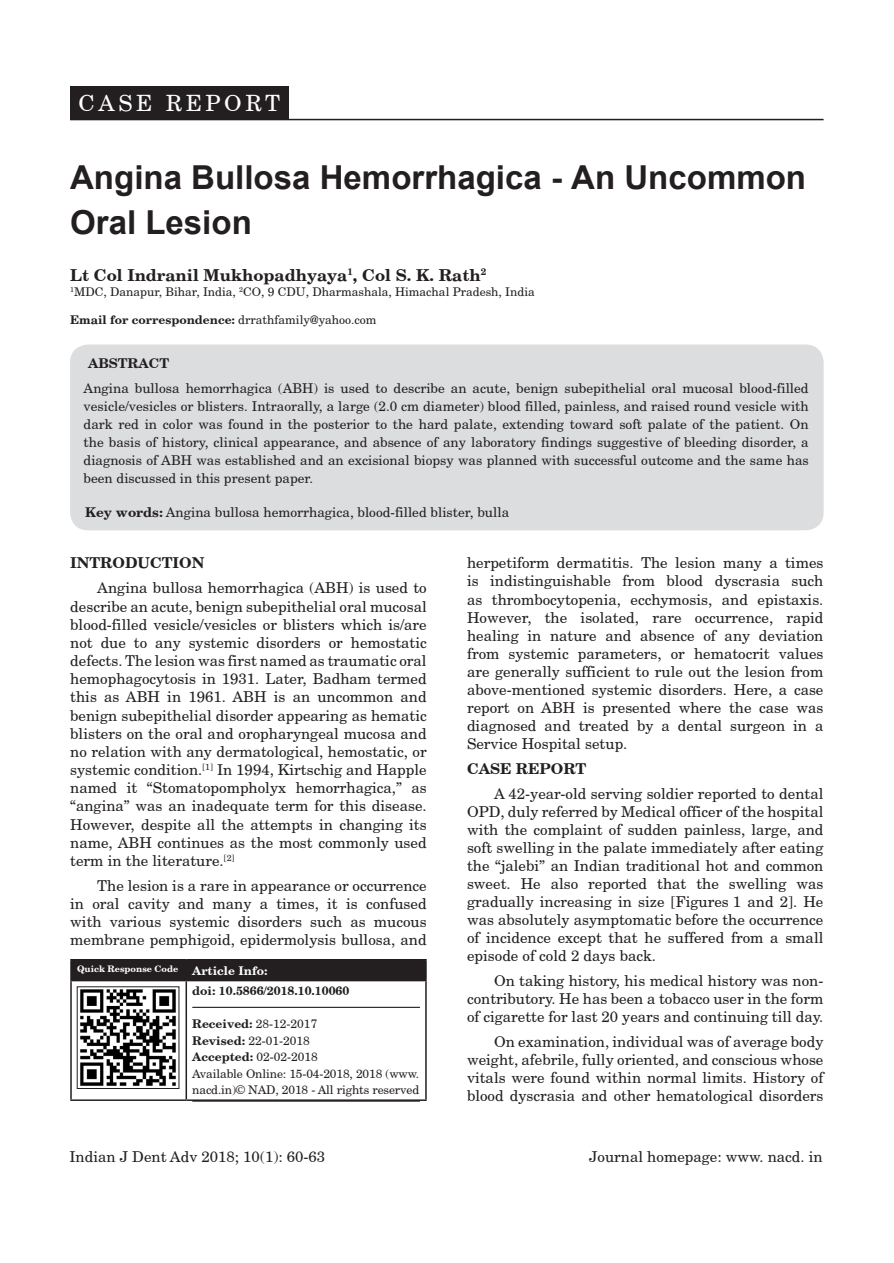
<style>
.page{position:relative;width:894px;height:1263px;background:#fff}
.page>*{position:absolute;margin:0;border:0;box-sizing:border-box;transform-origin:0 0}
.AT{font:700 33px/45px "Arial";color:#231f20}
.AH{font:22.5px "New Century Schlbk";letter-spacing:.16em;color:#fff}
.AU{font:700 16.5px "New Century Schlbk";color:#231f20}
.TX{font:15px/18px "New Century Schlbk";color:#231f20;text-align:justify}
.FN_JURN{font:15px "New Century Schlbk";color:#231f20}
.t1{font:700 15px "New Century Schlbk";color:#231f20}
.ABS{font:13.5px/18px "New Century Schlbk";color:#231f20;text-align:justify}
.KWD{font:13.5px "New Century Schlbk";color:#231f20}
.ABSH{font:700 13.5px "New Century Schlbk";color:#231f20}
.ART_Info{font:12px/16.5px "New Century Schlbk";letter-spacing:-.01em;color:#231f20}
.AFF{font:12px "New Century Schlbk";color:#231f20}
.ADD{font:700 12px "New Century Schlbk";color:#231f20}
.DOI{font:700 12px "New Century Schlbk";color:#231f20}
.ART_Info-2{font:700 12px "New Century Schlbk";color:#fff}
.QR{font:700 9px "New Century Schlbk";color:#fff}
.s1{font-weight:400}
.s2{font-weight:700}
</style>
<div class="page">
<hr style="left:70px;top:119px;width:753px;height:1px;background:#231f20">
<div style="left:70px;top:344px;width:753px;height:186px;background:#dcdddf;border-radius:18px"></div>
<hr style="left:70px;top:979px;width:116px;height:2px;background:#231f20">
<hr style="left:186px;top:979px;width:240px;height:2px;background:#231f20">
<div style="left:70px;top:959px;width:356px;height:21px;background:#231f20"></div>
<hr style="left:70px;top:981px;width:2px;height:118px;background:#231f20">
<hr style="left:185px;top:981px;width:2px;height:118px;background:#231f20">
<hr style="left:425px;top:981px;width:1px;height:118px;background:#231f20">
<hr style="left:70px;top:1099px;width:116px;height:2px;background:#231f20">
<hr style="left:186px;top:1099px;width:240px;height:2px;background:#231f20">
<img style="left:80px;top:989px;width:96px;height:97px">
<hr style="left:192px;top:1006px;width:228px;height:2px;background:#231f20">
<div style="left:70px;top:86px;width:219px;height:33px;background:#231f20"></div>
<p class="AH" style="left:79px;top:89px;width:203px">CASE REPORT</p>
<p class="AT" style="left:70px;top:156px;width:737px">Angina Bullosa Hemorrhagica - An Uncommon<br>Oral Lesion</p>
<p class="AU" style="left:70px;top:264px;width:417px">Lt Col Indranil Mukhopadhyaya<sup>1</sup>, Col S. K. Rath<sup>2</sup></p>
<p class="AFF" style="left:70px;top:284px;width:466px"><sup>1</sup>MDC, Danapur, Bihar, India, <sup>2</sup>CO, 9 CDU, Dharmashala, Himachal Pradesh, India</p>
<p class="ADD" style="left:70px;top:312px;width:308px">Email for correspondence: <span class="s1">drrathfamily@yahoo.com</span></p>
<p class="ABSH" style="left:88px;top:354px;width:82px">ABSTRACT</p>
<p class="ABS" style="left:84px;top:378px;width:726px">Angina bullosa hemorrhagica (ABH) is used to describe an acute, benign subepithelial oral mucosal blood-filled vesicle/vesicles or blisters. Intraorally, a large (2.0 cm diameter) blood filled, painless, and raised round vesicle with dark red in color was found in the posterior to the hard palate, extending toward soft palate of the patient. On the basis of history, clinical appearance, and absence of any laboratory findings suggestive of bleeding disorder, a diagnosis of ABH was established and an excisional biopsy was planned with successful outcome and the same has been discussed in this present paper.</p>
<p class="KWD" style="left:85px;top:503px;width:425px"><span class="s2">Key words:</span> Angina bullosa hemorrhagica, blood-filled blister, bulla</p>
<h1 class="t1" style="left:70px;top:553px;width:135px">INTRODUCTION</h1>
<p class="TX" style="left:70px;top:578px;width:358px;text-indent:27px">Angina bullosa hemorrhagica (ABH) is used to describe an acute, benign subepithelial oral mucosal blood-filled vesicle/vesicles or blisters which is/are not due to any systemic disorders or hemostatic defects. The lesion was first named as traumatic oral hemophagocytosis in 1931. Later, Badham termed this as ABH in 1961. ABH is an uncommon and benign subepithelial disorder appearing as hematic blisters on the oral and oropharyngeal mucosa and no relation with any dermatological, hemostatic, or systemic condition.<sup>[1]</sup> In 1994, Kirtschig and Happle named it “Stomatopompholyx hemorrhagica,” as “angina” was an inadequate term for this disease.<br>However, despite all the attempts in changing its name, ABH continues as the most commonly used term in the literature.<sup>[2]</sup></p>
<p class="TX" style="left:70px;top:876px;width:358px;text-indent:27px">The lesion is a rare in appearance or occurrence in oral cavity and many a times, it is confused with various systemic disorders such as mucous membrane pemphigoid, epidermolysis bullosa, and</p>
<p class="QR" style="left:77px;top:963px;width:103px">Quick Response Code</p>
<p class="ART_Info-2" style="left:192px;top:962px;width:76px">Article Info:</p>
<p class="DOI" style="left:192px;top:983px;width:158px">doi: 10.5866/2018.10.10060</p>
<p class="ART_Info" style="left:192px;top:1015px;width:228px"><span class="s2">Received:</span> 28-12-2017<br><span class="s2">Revised:</span> 22-01-2018<br><span class="s2">Accepted:</span> 02-02-2018<br>Available Online: 15-04-2018, 2018 (www. nacd.in)© NAD, 2018 - All rights reserved</p>
<p class="TX" style="left:467px;top:553px;width:358px">herpetiform dermatitis. The lesion many a times is indistinguishable from blood dyscrasia such as thrombocytopenia, ecchymosis, and epistaxis.<br>However, the isolated, rare occurrence, rapid healing in nature and absence of any deviation from systemic parameters, or hematocrit values are generally sufficient to rule out the lesion from above-mentioned systemic disorders. Here, a case report on ABH is presented where the case was diagnosed and treated by a dental surgeon in a Service Hospital setup.</p>
<h1 class="t1" style="left:467px;top:758px;width:121px">CASE REPORT</h1>
<p class="TX" style="left:467px;top:784px;width:358px;text-indent:27px">A 42-year-old serving soldier reported to dental OPD, duly referred by Medical officer of the hospital with the complaint of sudden painless, large, and soft swelling in the palate immediately after eating the “jalebi” an Indian traditional hot and common sweet. He also reported that the swelling was gradually increasing in size [Figures 1 and 2]. He was absolutely asymptomatic before the occurrence of incidence except that he suffered from a small episode of cold 2 days back.</p>
<p class="TX" style="left:467px;top:971px;width:358px;text-indent:27px">On taking history, his medical history was non&shy;contributory. He has been a tobacco user in the form of cigarette for last 20 years and continuing till day.</p>
<p class="TX" style="left:467px;top:1032px;width:358px;text-indent:27px">On examination, individual was of average body weight, afebrile, fully oriented, and conscious whose vitals were found within normal limits. History of blood dyscrasia and other hematological disorders</p>
<p class="FN_JURN" style="left:69px;top:1147px;width:257px">Indian J Dent Adv 2018; 10(1): 60-63</p>
<p class="FN_JURN" style="left:589px;top:1147px;width:235px">Journal homepage: www. nacd. in</p>
</div>
